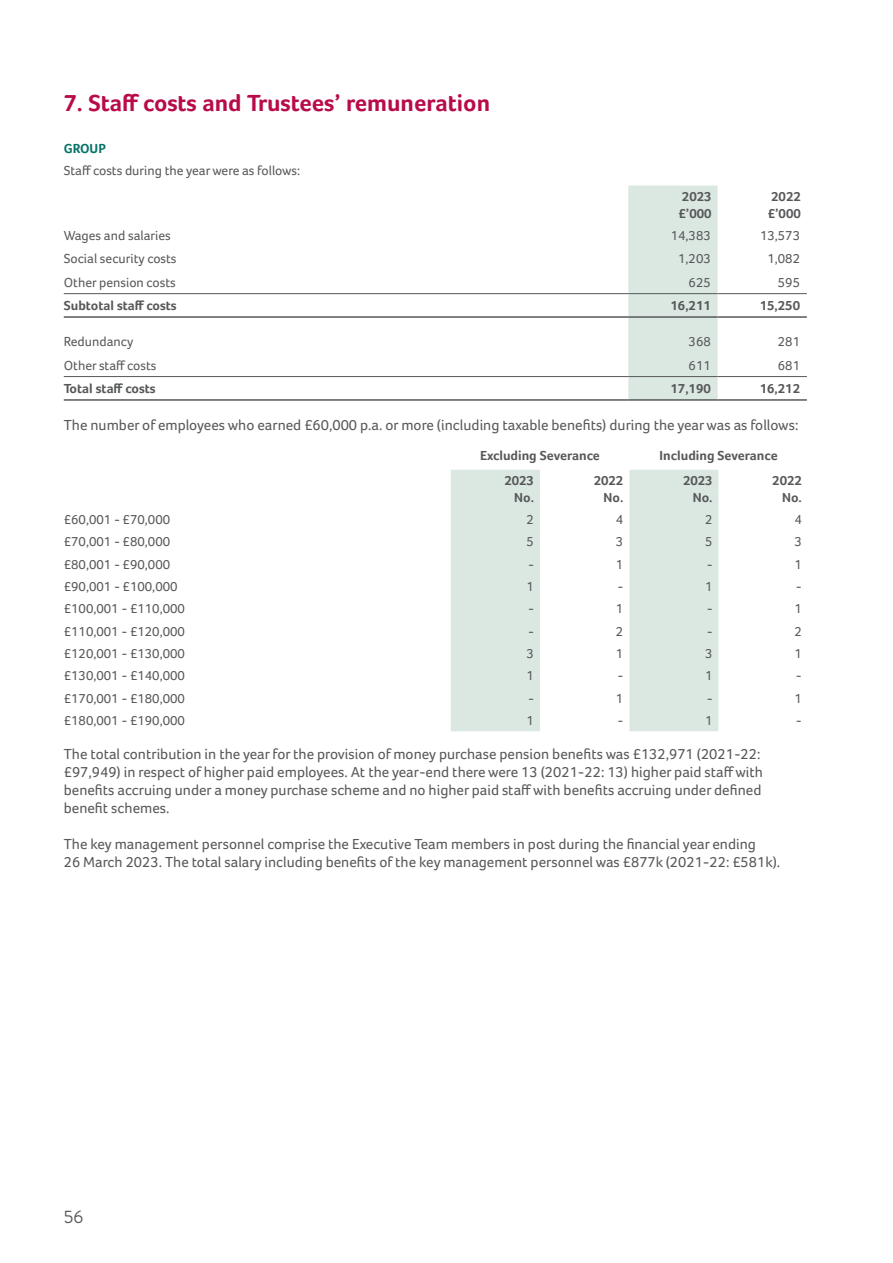
<style>
.page{position:relative;width:893px;height:1263px;background:#fff}
.page>*{position:absolute;margin:0;border:0;box-sizing:border-box;transform-origin:0 0}
.Sub_heading{font:700 24px "Foco W";color:#b80b4a}
.t1{font:18px "Brandon Grotesque";color:#57585a}
.Body_copy{font:15px/18px "Foco W";color:#57585a}
.Body_copy-2{font:13.5px/22.5px "Foco W";color:#57585a}
.Body_copy-3{font:700 13.5px/16.5px "Foco W";color:#57585a;text-align:right}
.s1{font-weight:700;color:#057266}
</style>
<div class="page">
<div style="left:628px;top:186px;width:90px;height:213px;background:#dbe8e1"></div>
<hr style="left:64px;top:293px;width:564px;height:1px;background:#57585a">
<hr style="left:628px;top:293px;width:90px;height:1px;background:#57585a">
<hr style="left:718px;top:293px;width:89px;height:1px;background:#57585a">
<hr style="left:64px;top:316px;width:564px;height:2px;background:#57585a">
<hr style="left:628px;top:316px;width:90px;height:2px;background:#57585a">
<hr style="left:718px;top:316px;width:89px;height:2px;background:#57585a">
<hr style="left:64px;top:376px;width:564px;height:1px;background:#57585a">
<hr style="left:64px;top:399px;width:564px;height:2px;background:#57585a">
<hr style="left:628px;top:376px;width:90px;height:1px;background:#57585a">
<hr style="left:718px;top:376px;width:89px;height:1px;background:#57585a">
<hr style="left:628px;top:399px;width:90px;height:2px;background:#57585a">
<hr style="left:718px;top:399px;width:89px;height:2px;background:#57585a">
<div style="left:451px;top:470px;width:89px;height:261px;background:#dbe8e1"></div>
<div style="left:629px;top:470px;width:90px;height:261px;background:#dbe8e1"></div>
<p class="Sub_heading" style="left:64px;top:89px;width:428px">7. Staff costs and Trustees’ remuneration</p>
<p class="Body_copy-2" style="left:64px;top:137px;width:238px"><span class="s1">GROUP<br></span>Staff costs during the year were as follows:</p>
<p class="Body_copy-3" style="left:678px;top:188px;width:35px;text-align:left">2023 £’000</p>
<p class="Body_copy-3" style="left:768px;top:188px;width:35px;text-align:left">2022 £’000</p>
<p class="Body_copy-2" style="left:64px;top:224px;width:109px">Wages and salaries</p>
<p class="Body_copy-2" style="left:671px;top:224px;width:42px">14,383</p>
<p class="Body_copy-2" style="left:760px;top:224px;width:42px">13,573</p>
<p class="Body_copy-2" style="left:64px;top:247px;width:114px">Social security costs</p>
<p class="Body_copy-2" style="left:678px;top:247px;width:34px">1,203</p>
<p class="Body_copy-2" style="left:767px;top:247px;width:34px">1,082</p>
<p class="Body_copy-2" style="left:64px;top:271px;width:114px">Other pension costs</p>
<p class="Body_copy-2" style="left:689px;top:271px;width:24px">625</p>
<p class="Body_copy-2" style="left:778px;top:271px;width:24px">595</p>
<p class="Body_copy-3" style="left:64px;top:297px;width:114px">Subtotal staff costs</p>
<p class="Body_copy-3" style="left:670px;top:297px;width:42px">16,211</p>
<p class="Body_copy-3" style="left:760px;top:297px;width:42px">15,250</p>
<p class="Body_copy-2" style="left:64px;top:330px;width:71px">Redundancy</p>
<p class="Body_copy-2" style="left:689px;top:330px;width:24px">368</p>
<p class="Body_copy-2" style="left:778px;top:330px;width:24px">281</p>
<p class="Body_copy-2" style="left:64px;top:354px;width:94px">Other staff costs</p>
<p class="Body_copy-2" style="left:689px;top:354px;width:24px">611</p>
<p class="Body_copy-2" style="left:778px;top:354px;width:24px">681</p>
<p class="Body_copy-3" style="left:64px;top:380px;width:93px">Total staff costs</p>
<p class="Body_copy-3" style="left:670px;top:380px;width:42px">17,190</p>
<p class="Body_copy-3" style="left:760px;top:380px;width:42px">16,212</p>
<p class="Body_copy" style="left:64px;top:415px;width:736px">The number of employees who earned £60,000 p.a. or more (including taxable benefits) during the year was as follows:</p>
<p class="Body_copy-3" style="left:480px;top:447px;width:121px">Excluding Severance</p>
<p class="Body_copy-3" style="left:660px;top:447px;width:119px">Including Severance</p>
<p class="Body_copy-3" style="left:504px;top:472px;width:31px">2023<br>No.</p>
<p class="Body_copy-3" style="left:594px;top:472px;width:31px">2022<br>No.</p>
<p class="Body_copy-3" style="left:683px;top:472px;width:31px">2023<br>No.</p>
<p class="Body_copy-3" style="left:772px;top:472px;width:31px">2022<br>No.</p>
<p class="Body_copy-2" style="left:64px;top:508px;width:108px">£60,001 - £70,000</p>
<p class="Body_copy-2" style="left:527px;top:508px;width:9px">2</p>
<p class="Body_copy-2" style="left:616px;top:508px;width:9px">4</p>
<p class="Body_copy-2" style="left:705px;top:508px;width:9px">2</p>
<p class="Body_copy-2" style="left:794px;top:508px;width:9px">4</p>
<p class="Body_copy-2" style="left:64px;top:530px;width:108px">£70,001 - £80,000</p>
<p class="Body_copy-2" style="left:527px;top:530px;width:9px">5</p>
<p class="Body_copy-2" style="left:616px;top:530px;width:9px">3</p>
<p class="Body_copy-2" style="left:705px;top:530px;width:9px">5</p>
<p class="Body_copy-2" style="left:794px;top:530px;width:9px">3</p>
<p class="Body_copy-2" style="left:64px;top:553px;width:108px">£80,001 - £90,000</p>
<p class="Body_copy-2" style="left:528px;top:553px;width:7px">-</p>
<p class="Body_copy-2" style="left:616px;top:553px;width:9px">1</p>
<p class="Body_copy-2" style="left:707px;top:553px;width:7px">-</p>
<p class="Body_copy-2" style="left:794px;top:553px;width:9px">1</p>
<p class="Body_copy-2" style="left:64px;top:575px;width:115px">£90,001 - £100,000</p>
<p class="Body_copy-2" style="left:527px;top:575px;width:9px">1</p>
<p class="Body_copy-2" style="left:617px;top:575px;width:7px">-</p>
<p class="Body_copy-2" style="left:705px;top:575px;width:9px">1</p>
<p class="Body_copy-2" style="left:796px;top:575px;width:7px">-</p>
<p class="Body_copy-2" style="left:64px;top:597px;width:123px">£100,001 - £110,000</p>
<p class="Body_copy-2" style="left:528px;top:597px;width:7px">-</p>
<p class="Body_copy-2" style="left:616px;top:597px;width:9px">1</p>
<p class="Body_copy-2" style="left:707px;top:597px;width:7px">-</p>
<p class="Body_copy-2" style="left:794px;top:597px;width:9px">1</p>
<p class="Body_copy-2" style="left:64px;top:620px;width:123px">£110,001 - £120,000</p>
<p class="Body_copy-2" style="left:528px;top:620px;width:7px">-</p>
<p class="Body_copy-2" style="left:616px;top:620px;width:9px">2</p>
<p class="Body_copy-2" style="left:707px;top:620px;width:7px">-</p>
<p class="Body_copy-2" style="left:794px;top:620px;width:9px">2</p>
<p class="Body_copy-2" style="left:64px;top:642px;width:123px">£120,001 - £130,000</p>
<p class="Body_copy-2" style="left:527px;top:642px;width:9px">3</p>
<p class="Body_copy-2" style="left:616px;top:642px;width:9px">1</p>
<p class="Body_copy-2" style="left:705px;top:642px;width:9px">3</p>
<p class="Body_copy-2" style="left:794px;top:642px;width:9px">1</p>
<p class="Body_copy-2" style="left:64px;top:664px;width:123px">£130,001 - £140,000</p>
<p class="Body_copy-2" style="left:527px;top:664px;width:9px">1</p>
<p class="Body_copy-2" style="left:617px;top:664px;width:7px">-</p>
<p class="Body_copy-2" style="left:705px;top:664px;width:9px">1</p>
<p class="Body_copy-2" style="left:796px;top:664px;width:7px">-</p>
<p class="Body_copy-2" style="left:64px;top:687px;width:123px">£170,001 - £180,000</p>
<p class="Body_copy-2" style="left:528px;top:687px;width:7px">-</p>
<p class="Body_copy-2" style="left:616px;top:687px;width:9px">1</p>
<p class="Body_copy-2" style="left:707px;top:687px;width:7px">-</p>
<p class="Body_copy-2" style="left:794px;top:687px;width:9px">1</p>
<p class="Body_copy-2" style="left:64px;top:709px;width:123px">£180,001 - £190,000</p>
<p class="Body_copy-2" style="left:527px;top:709px;width:9px">1</p>
<p class="Body_copy-2" style="left:617px;top:709px;width:7px">-</p>
<p class="Body_copy-2" style="left:705px;top:709px;width:9px">1</p>
<p class="Body_copy-2" style="left:796px;top:709px;width:7px">-</p>
<p class="Body_copy" style="left:64px;top:745px;width:701px">The total contribution in the year for the provision of money purchase pension benefits was £132,971 (2021-22: £97,949) in respect of higher paid employees. At the year-end there were 13 (2021-22: 13) higher paid staff with benefits accruing under a money purchase scheme and no higher paid staff with benefits accruing under defined benefit schemes.</p>
<p class="Body_copy" style="left:64px;top:835px;width:718px">The key management personnel comprise the Executive Team members in post during the financial year ending<br>26 March 2023. The total salary including benefits of the key management personnel was £877k (2021-22: £581k).</p>
<p class="t1" style="left:64px;top:1204px;width:21px">56</p>
</div>
